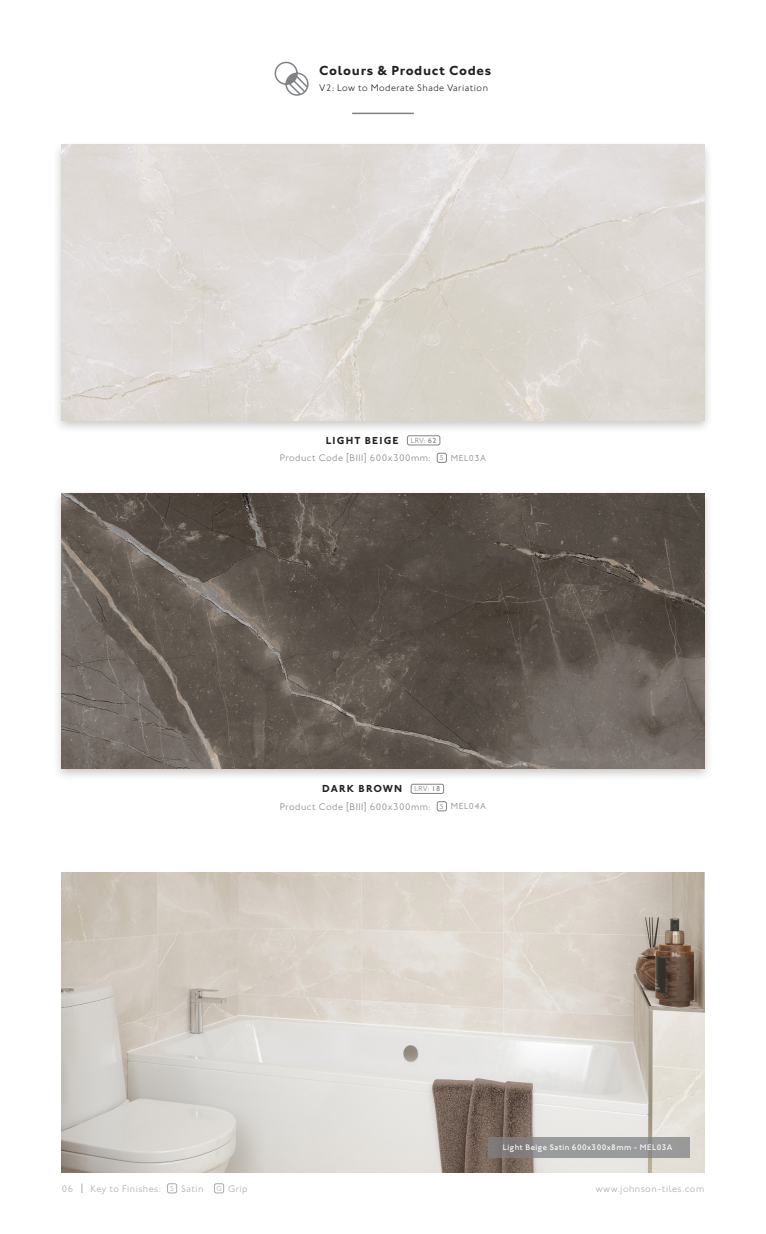
<style>
.page{position:relative;width:766px;height:1234px;background:#fff}
.page>*{position:absolute;margin:0;border:0;box-sizing:border-box;transform-origin:0 0}
.t1{font:700 13.5px "Johnston ITC Std";letter-spacing:.05em;color:#231f20}
.t2{font:700 10.5px "Johnston ITC Std";letter-spacing:.11em;color:#231f20}
.t3{font:300 9.75px "Johnston ITC Std";letter-spacing:.05em;color:#808285}
.t4{font:300 9.75px "Johnston ITC Std";letter-spacing:.05em;color:#a8a9ad}
.t5{font:300 9.75px "Johnston ITC Std";letter-spacing:.05em;color:#231f20}
.t6{font:300 9px "Johnston ITC Std";letter-spacing:.05em;color:#808285}
.t7{font:500 8.25px "Johnston ITC Std";letter-spacing:.05em;color:#fff}
.t8{font:300 7.5px "Johnston ITC Std";letter-spacing:.025em;color:#808285}
.t9{font:300 7.5px "Johnston ITC Std";color:#a8a9ad}
.s1{font-weight:500}
</style>
<div class="page">
<hr style="left:352px;top:113px;width:62px;height:1px;background:#808285">
<svg style="left:274px;top:61px;width:35px;height:35px"></svg>
<div style="left:53px;top:140px;width:660px;height:293px;background:#231f20;opacity:.25"></div>
<img style="left:62px;top:145px;width:642px;height:275px">
<div style="left:407px;top:435px;width:33px;height:10px;border:1px solid #808285;border-radius:2px"></div>
<div style="left:437px;top:453px;width:9px;height:9px;border:1px solid #808285;border-radius:2px"></div>
<div style="left:167px;top:1183px;width:10px;height:9px;border:1px solid #a8a9ad;border-radius:2px"></div>
<div style="left:214px;top:1183px;width:10px;height:9px;border:1px solid #a8a9ad;border-radius:2px"></div>
<div style="left:53px;top:488px;width:660px;height:294px;background:#231f20;opacity:.25"></div>
<img style="left:62px;top:493px;width:642px;height:275px">
<div style="left:411px;top:783px;width:32px;height:10px;border:1px solid #808285;border-radius:2px"></div>
<div style="left:437px;top:801px;width:9px;height:9px;border:1px solid #808285;border-radius:2px"></div>
<img style="left:62px;top:872px;width:642px;height:299px">
<svg style="left:488px;top:1136px;width:201px;height:21px;background:#959595"></svg>
<p class="t1" style="left:319px;top:62px;width:174px">Colours &amp; Product Codes</p>
<p class="t5" style="left:319px;top:82px;width:170px">V2: Low to Moderate Shade Variation</p>
<p class="t2" style="left:326px;top:434px;width:74px">LIGHT BEIGE</p>
<p class="t8" style="left:410px;top:436px;width:28px">LRV: <span class="s1">62</span></p>
<p class="t3" style="left:280px;top:452px;width:152px">Product Code [BIII] 600x300mm:</p>
<p class="t8" style="left:440px;top:453px;width:5px">S</p>
<p class="t6" style="left:450px;top:452px;width:37px">MEL03A</p>
<p class="t2" style="left:322px;top:782px;width:82px">DARK BROWN</p>
<p class="t8" style="left:414px;top:784px;width:28px">LRV: <span class="s1">18</span></p>
<p class="t3" style="left:280px;top:800px;width:152px">Product Code [BIII] 600x300mm:</p>
<p class="t8" style="left:440px;top:801px;width:5px">S</p>
<p class="t6" style="left:450px;top:800px;width:37px">MEL04A</p>
<p class="t7" style="left:502px;top:1141px;width:171px">Light Beige Satin 600x300x8mm - MEL03A</p>
<p class="t4" style="left:91px;top:1182px;width:72px">Key to Finishes:</p>
<p class="t9" style="left:170px;top:1183px;width:5px">S</p>
<p class="t4" style="left:181px;top:1182px;width:24px">Satin</p>
<p class="t9" style="left:216px;top:1183px;width:7px">G</p>
<p class="t4" style="left:228px;top:1182px;width:21px">Grip</p>
<p class="t4" style="left:62px;top:1182px;width:13px">06</p>
<p class="t4" style="left:595px;top:1182px;width:110px">www.johnson-tiles.com</p>
</div>
